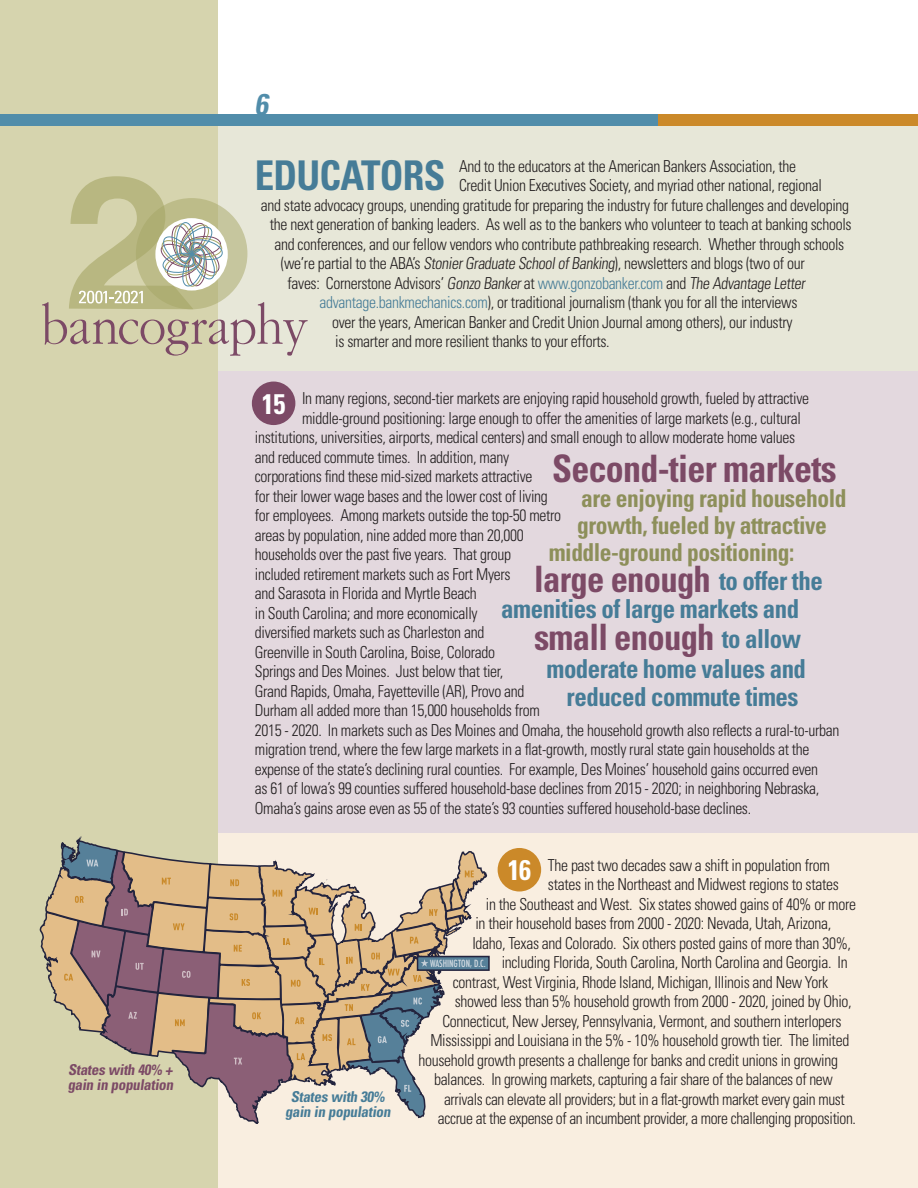
<style>
.page{position:relative;width:918px;height:1188px;background:#fff}
.page>*{position:absolute;margin:0;border:0;box-sizing:border-box;transform-origin:0 0}
.t1{font:700 condensed 40.95px "Univers";letter-spacing:-.02em;color:#467c97;scale:.95 1}
.t2{font:700 condensed 37.8px "Univers";letter-spacing:-.02em;color:#7c4a66;scale:.95 1}
.t3{font:700 condensed 36.45px "Univers";letter-spacing:-.02em;color:#7c4a66;scale:.95 1}
.Head{font:700 condensed 30px "Univers";color:#518daa}
.t4{font:700 condensed 28.35px "Univers";color:#fff;scale:.95 1}
.t5{font:700 condensed 26.25px/28.5px "Univers";letter-spacing:-.02em;color:#467c97;scale:.95 1}
.t6{font:700 condensed 24.75px/27px "Univers";letter-spacing:-.02em;color:#8d8f5a;scale:.95 1}
.t7{font:300 condensed 16.5px "Univers";letter-spacing:-.02em;color:#231f20;scale:.95 1}
.t8{font:300 condensed 16.5px "Univers";letter-spacing:-.02em;color:#231f20;scale:.94 1}
.Head-2{font:700 condensed 15px/15px "Univers";color:#7c4a66}
.Head-3{font:700 condensed 15px/15px "Univers";color:#467c97;text-align:center}
.t9{font:500 condensed 9.6px "Futura";color:#d6dde3}
.s1{color:#467c97}
</style>
<div class="page">
<div style="left:218px;top:126px;width:700px;height:246px;background:#e7e7d8"></div>
<div style="left:217px;top:372px;width:701px;height:462px;background:#e3d8de"></div>
<div style="left:218px;top:834px;width:700px;height:354px;background:#f9eee0"></div>
<div style="left:0;top:0;width:218px;height:1188px;background:#d6d4ae"></div>
<div style="left:0;top:115px;width:918px;height:11px;background:#518daa"></div>
<div style="left:659px;top:115px;width:259px;height:11px;background:#cb8929"></div>
<svg style="left:42px;top:176px;width:266px;height:180px"></svg>
<div style="left:252px;top:382px;width:43px;height:43px;background:#7c4a66;border-radius:50%"></div>
<svg style="left:39px;top:833px;width:453px;height:291px"></svg>
<div style="left:498px;top:848px;width:43px;height:44px;background:#cb8929;border-radius:50%"></div>
<p class="Head-2" style="left:68px;top:1062px;width:110px">States with 40% + gain in population</p>
<p class="Head" style="left:255px;top:86px;width:20px">6</p>
<p class="t7" style="left:459px;top:156px;width:356px">And to the educators at the American Bankers Association, the</p>
<p class="t7" style="left:459px;top:175px;width:384px">Credit Union Executives Society, and myriad other national, regional</p>
<p class="t7" style="left:261px;top:195px;width:621px">and state advocacy groups, unending gratitude for preparing the industry for future challenges and developing</p>
<p class="t7" style="left:270px;top:214px;width:614px">the next generation of banking leaders. As well as to the bankers who volunteer to teach at banking schools</p>
<p class="t7" style="left:275px;top:234px;width:601px">and conferences, and our fellow vendors who contribute pathbreaking research. Whether through schools</p>
<p class="t7" style="left:281px;top:253px;width:553px">(we’re partial to the ABA’s StonierGraduate SchoolofBanking), newsletters and blogs (two of our</p>
<p class="t7" style="left:288px;top:273px;width:549px">faves: Cornerstone Advisors’ Gonzo Bankerat <span class="s1">www.gonzobanker.com</span> and The Advantage Letter</p>
<p class="t7" style="left:319px;top:292px;width:505px"><span class="s1">advantage.bankmechanics.com</span>), or traditional journalism (thank you for all the interviews</p>
<p class="t7" style="left:332px;top:312px;width:486px">over the years, American Banker and Credit Union Journal among others), our industry</p>
<p class="t7" style="left:335px;top:331px;width:290px">is smarter and more resilient thanks to your efforts.</p>
<p class="t1" style="left:255px;top:151px;width:202px">EDUCATORS</p>
<p class="t7" style="left:302px;top:388px;width:535px">In many regions, second-tier markets are enjoying rapid household growth, fueled by attractive</p>
<p class="t7" style="left:302px;top:408px;width:527px">middle-ground positioning: large enough to offer the amenities of large markets (e.g., cultural</p>
<p class="t7" style="left:255px;top:427px;width:570px">institutions, universities, airports, medical centers) and small enough to allow moderate home values</p>
<p class="t7" style="left:255px;top:447px;width:269px">and reduced commute times. In addition, many</p>
<p class="t7" style="left:255px;top:466px;width:294px">corporations find these mid-sized markets attractive</p>
<p class="t7" style="left:255px;top:486px;width:310px">for their lower wage bases and the lower cost of living</p>
<p class="t7" style="left:255px;top:505px;width:324px">for employees. Among markets outside the top-50 metro</p>
<p class="t7" style="left:255px;top:525px;width:285px">areas by population, nine added more than 20,000</p>
<p class="t7" style="left:255px;top:544px;width:271px">households over the past five years. That group</p>
<p class="t7" style="left:255px;top:564px;width:271px">included retirement markets such as Fort Myers</p>
<p class="t7" style="left:255px;top:583px;width:235px">and Sarasota in Florida and Myrtle Beach</p>
<p class="t7" style="left:255px;top:603px;width:236px">in South Carolina; and more economically</p>
<p class="t7" style="left:255px;top:622px;width:243px">diversified markets such as Charleston and</p>
<p class="t7" style="left:255px;top:642px;width:254px">Greenville in South Carolina, Boise, Colorado</p>
<p class="t7" style="left:255px;top:661px;width:263px">Springs and Des Moines. Just below that tier,</p>
<p class="t7" style="left:255px;top:681px;width:285px">Grand Rapids, Omaha, Fayetteville (AR), Provo and</p>
<p class="t7" style="left:255px;top:700px;width:302px">Durham all added more than 15,000 households from</p>
<p class="t7" style="left:255px;top:720px;width:617px">2015 - 2020. In markets such as Des Moines and Omaha, the household growth also reflects a rural-to-urban</p>
<p class="t7" style="left:255px;top:739px;width:585px">migration trend, where the few large markets in a flat-growth, mostly rural state gain households at the</p>
<p class="t7" style="left:255px;top:759px;width:594px">expense of the state’s declining rural counties. For example, Des Moines’ household gains occurred even</p>
<p class="t7" style="left:255px;top:778px;width:596px">as 61 of Iowa’s 99 counties suffered household-base declines from 2015 - 2020; in neighboring Nebraska,</p>
<p class="t7" style="left:255px;top:798px;width:524px">Omaha’s gains arose even as 55 of the state’s 93 counties suffered household-base declines.</p>
<p class="t4" style="left:262px;top:386px;width:26px">15</p>
<p class="t2" style="left:552px;top:446px;width:301px">Second-tier markets</p>
<p class="t6" style="left:581px;top:485px;width:281px">are enjoying rapid household</p>
<p class="t6" style="left:549px;top:512px;width:294px;text-indent:28px">growth, fueled by attractive middle-ground positioning:</p>
<p class="t5" style="left:501px;top:566px;width:340px;text-indent:218px">to offer the amenities of large markets and</p>
<p class="t5" style="left:547px;top:623px;width:275px;line-height:30px;text-align:right">to allow<br>moderate home values and</p>
<p class="t5" style="left:567px;top:682px;width:246px">reduced commute times</p>
<p class="t3" style="left:534px;top:557px;width:188px">large enough</p>
<p class="t3" style="left:534px;top:615px;width:192px">small enough</p>
<p class="Head-3" style="left:285px;top:1089px;width:110px">States with 30% gain in population</p>
<p class="t7" style="left:548px;top:855px;width:298px">The past two decades saw a shift in population from</p>
<p class="t7" style="left:548px;top:874px;width:308px">states in the Northeast and Midwest regions to states</p>
<p class="t7" style="left:486px;top:894px;width:391px">in the Southeast and West. Six states showed gains of 40% or more</p>
<p class="t7" style="left:475px;top:913px;width:376px">in their household bases from 2000 - 2020: Nevada, Utah, Arizona,</p>
<p class="t7" style="left:472px;top:933px;width:400px">Idaho, Texas and Colorado. Six others posted gains of more than 30%,</p>
<p class="t7" style="left:502px;top:952px;width:366px">including Florida, South Carolina, North Carolina and Georgia. In</p>
<p class="t7" style="left:453px;top:972px;width:397px">contrast, West Virginia, Rhode Island, Michigan, Illinois and New York</p>
<p class="t7" style="left:455px;top:991px;width:419px">showed less than 5% household growth from 2000 - 2020, joined by Ohio,</p>
<p class="t7" style="left:442px;top:1011px;width:422px">Connecticut, New Jersey, Pennsylvania, Vermont, and southern interlopers</p>
<p class="t7" style="left:430px;top:1030px;width:442px">Mississippi and Louisiana in the 5% - 10% household growth tier. The limited</p>
<p class="t7" style="left:419px;top:1050px;width:443px">household growth presents a challenge for banks and credit unions in growing</p>
<p class="t7" style="left:434px;top:1069px;width:421px">balances. In growing markets, capturing a fair share of the balances of new</p>
<p class="t8" style="left:444px;top:1089px;width:428px">arrivals can elevate all providers; but in a flat-growth market every gain must</p>
<p class="t8" style="left:438px;top:1108px;width:446px">accrue at the expense of an incumbent provider, a more challenging proposition.</p>
<p class="t4" style="left:508px;top:853px;width:26px">16</p>
<p class="t9" style="left:430px;top:957px;width:57px">WASHINGTON, D.C.</p>
</div>
